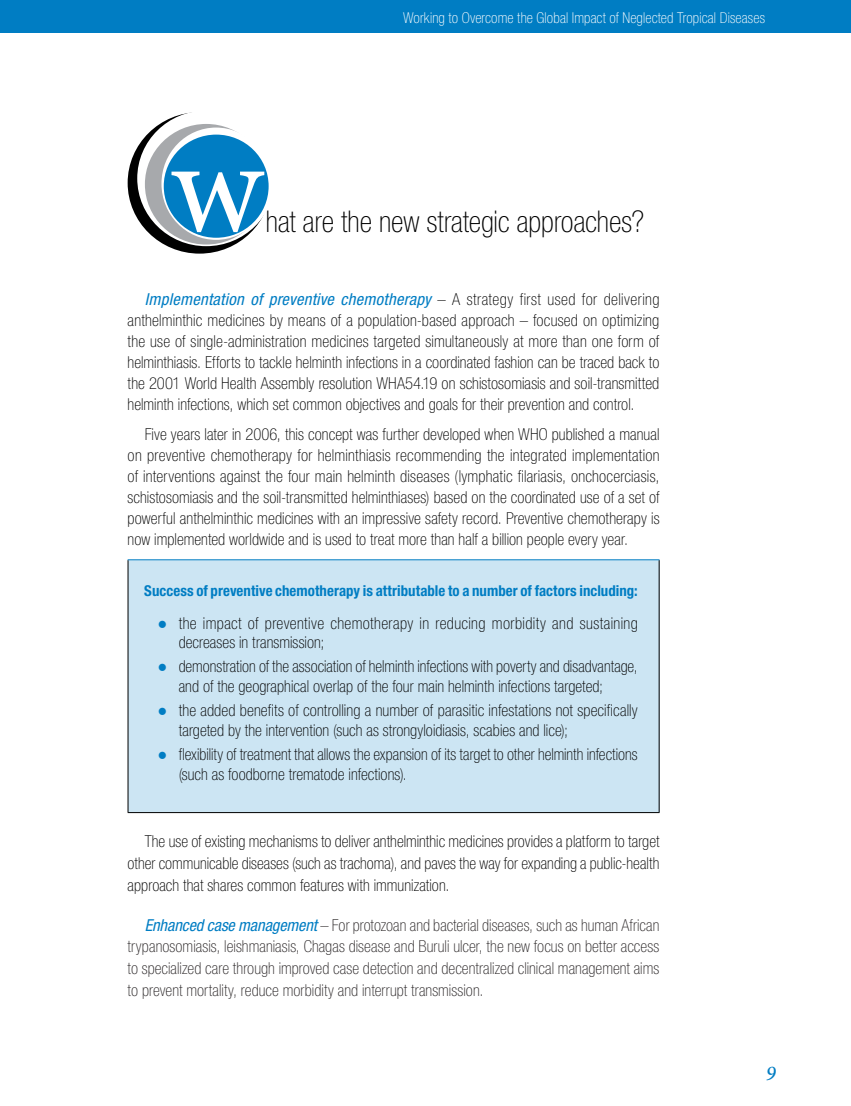
<style>
.page{position:relative;width:851px;height:1106px;background:#fff}
.page>*{position:absolute;margin:0;border:0;box-sizing:border-box;transform-origin:0 0}
.t1{font:135px "Minion Pro";color:#fff}
.t2{font:100 condensed 30px "Helvetica Neue LT Std";color:#000}
.t3{font:italic 500 21px "Minion Pro";color:#007dc3}
.t4{font:100 condensed 16.5px/21px "Helvetica Neue LT Std";letter-spacing:.005em;color:#000}
.t5{font:100 condensed 16.5px/21.8px "Helvetica Neue LT Std";letter-spacing:.005em;color:#292526;text-align:justify}
.t6{font:700 condensed 15px "Helvetica Neue LT Std";letter-spacing:.005em;color:#007dc3}
.t7{font:100 condensed 15px "Helvetica Neue LT Std";letter-spacing:.01em;color:#fff}
.s1{font-size:21px}
.s2{font-weight:400;font-style:italic;color:#007dc3}
.s3{font-family:"Garamond";font-weight:400;font-stretch:normal;color:#007dc3}
</style>
<div class="page">
<div style="left:0;top:0;width:850px;height:33px;background:#007dc3"></div>
<div style="left:128px;top:560px;width:531px;height:252px;background:#cce5f3"></div>
<hr style="left:128px;top:560px;width:1px;height:252px;background:#000">
<hr style="left:658px;top:560px;width:1px;height:252px;background:#000">
<hr style="left:128px;top:812px;width:531px;height:1px;background:#000">
<hr style="left:128px;top:559px;width:531px;height:1px;background:#007dc3">
<div style="left:128px;top:112px;width:143px;height:142px;background:#000;border-radius:50%"></div>
<div style="left:137px;top:111px;width:138px;height:135px;background:#fff;border-radius:50%"></div>
<div style="left:145px;top:124px;width:122px;height:120px;background:#a7a9ac;border-radius:50%"></div>
<svg style="left:161px;top:128px;width:109px;height:112px"></svg>
<div style="left:164px;top:135px;width:104px;height:103px;background:#007dc3;border-radius:50%"></div>
<p class="t7" style="left:403px;top:9px;width:436px">Working to Overcome the Global Impact of Neglected Tropical Diseases <span class="s1">Annexe I</span></p>
<h1 class="t1" style="left:170px;top:97px;width:94px">w</h1>
<h2 class="t2" style="left:266px;top:205px;width:380px">hat are the new strategic approaches?</h2>
<p class="t4" style="left:128px;top:289px;width:533px;text-align:justify;text-indent:17px"><span class="s2">Implementation of preventive chemotherapy</span> – A strategy first used for delivering anthelminthic medicines by means of a population-based approach – focused on optimizing the use of single-administration medicines targeted simultaneously at more than one form of helminthiasis. Efforts to tackle helminth infections in a coordinated fashion can be traced back to the 2001 World Health Assembly resolution WHA54.19 on schistosomiasis and soil-transmitted helminth infections, which set common objectives and goals for their prevention and control.</p>
<p class="t4" style="left:128px;top:423px;width:533px;text-align:justify;text-indent:17px">Five years later in 2006, this concept was further developed when WHO published a manual on preventive chemotherapy for helminthiasis recommending the integrated implementation of interventions against the four main helminth diseases (lymphatic filariasis, onchocerciasis, schistosomiasis and the soil-transmitted helminthiases) based on the coordinated use of a set of powerful anthelminthic medicines with an impressive safety record. Preventive chemotherapy is now implemented worldwide and is used to treat more than half a billion people every year.</p>
<p class="t6" style="left:144px;top:581px;width:495px">Success of preventive chemotherapy is attributable to a number of factors including:</p>
<p class="t4" style="left:179px;top:612px;width:460px;line-height:19.8px;text-indent:-21px"><span class="s3">●</span> the impact of preventive chemotherapy in reducing morbidity and sustaining decreases in transmission;</p>
<p class="t4" style="left:179px;top:656px;width:460px;line-height:19.8px;text-indent:-21px"><span class="s3">●</span> demonstration of the association of helminth infections with poverty and disadvantage, and of the geographical overlap of the four main helminth infections targeted;</p>
<p class="t4" style="left:179px;top:700px;width:460px;line-height:19.8px;text-indent:-21px"><span class="s3">●</span> the added benefits of controlling a number of parasitic infestations not specifically targeted by the intervention (such as strongyloidiasis, scabies and lice);</p>
<p class="t4" style="left:179px;top:744px;width:460px;line-height:19.8px;text-indent:-21px"><span class="s3">●</span> flexibility of treatment that allows the expansion of its target to other helminth infections (such as foodborne trematode infections).</p>
<p class="t4" style="left:128px;top:830px;width:533px;line-height:21.8px;text-align:justify;text-indent:17px">The use of existing mechanisms to deliver anthelminthic medicines provides a platform to target other communicable diseases (such as trachoma), and paves the way for expanding a public-health approach that shares common features with immunization.</p>
<p class="t5" style="left:128px;top:913px;width:533px;text-indent:17px"><span class="s2">Enhanced case management</span> – For protozoan and bacterial diseases, such as human African trypanosomiasis, leishmaniasis, Chagas disease and Buruli ulcer, the new focus on better access to specialized care through improved case detection and decentralized clinical management aims to prevent mortality, reduce morbidity and interrupt transmission.</p>
<p class="t3" style="left:765px;top:1059px;width:12px">9</p>
</div>
